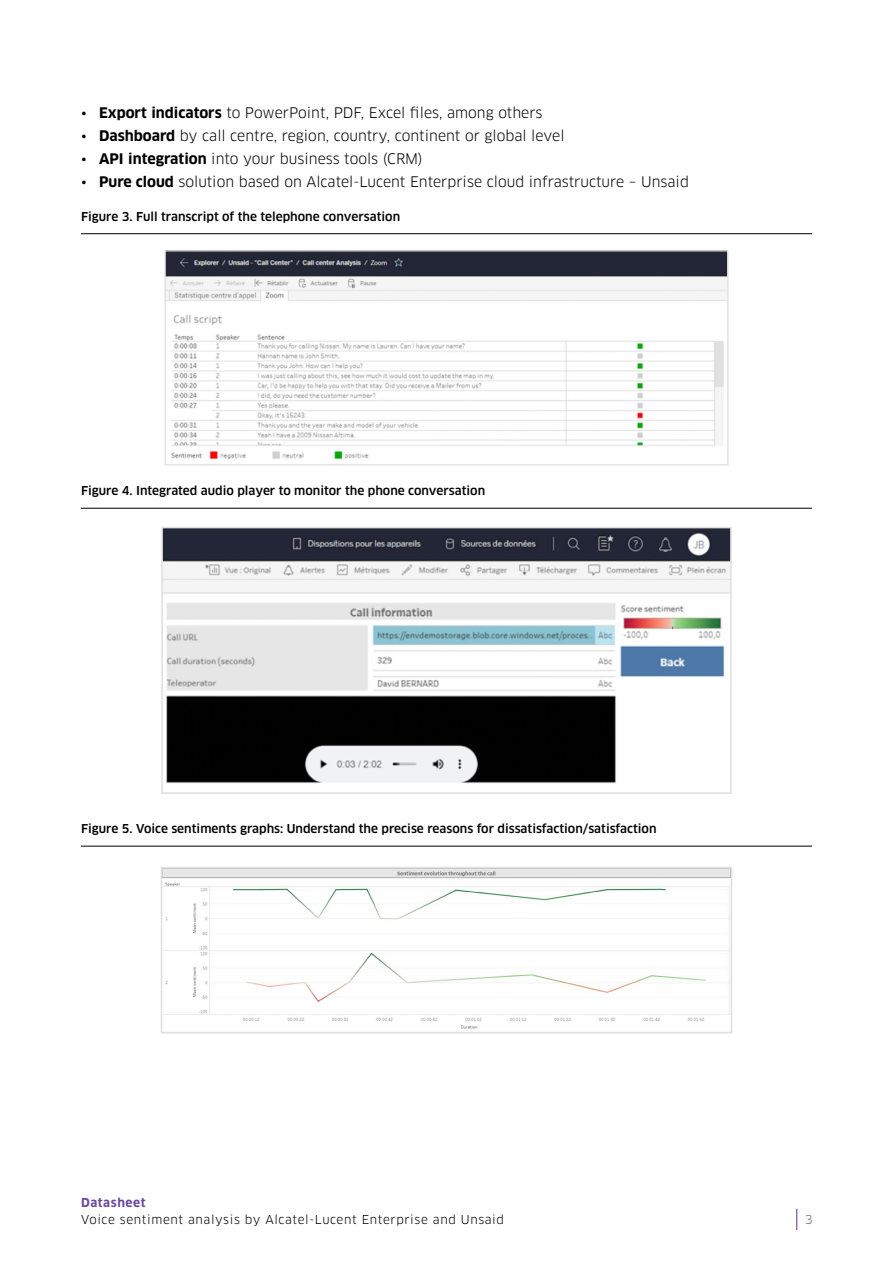
<style>
.page{position:relative;width:893px;height:1263px;background:#fff}
.page>*{position:absolute;margin:0;border:0;box-sizing:border-box;transform-origin:0 0}
.t1{font:14.25px "Clan OT";color:#000}
.t2{font:500 12px "Clan OT";color:#000}
.t3{font:12px "Clan OT";letter-spacing:.05em;color:#000}
.t4{font:700 12px "Clan OT";letter-spacing:.05em;color:#6b489d}
.t5{font:12px "Clan OT";color:#5f636a}
.s1{font-weight:700}
</style>
<div class="page">
<svg style="left:796px;top:1209px;width:1px;height:21px"></svg>
<hr style="left:81px;top:233px;width:731px;height:1px;background:#000">
<hr style="left:81px;top:508px;width:731px;height:1px;background:#000">
<hr style="left:81px;top:846px;width:731px;height:1px;background:#000">
<img style="left:166px;top:252px;width:560px;height:208px">
<div style="left:164px;top:250px;width:564px;height:215px;border:1px solid #dfe1df"></div>
<img style="left:164px;top:530px;width:565px;height:253px">
<div style="left:161px;top:527px;width:571px;height:267px;border:2px solid #dfe1df"></div>
<img style="left:164px;top:870px;width:565px;height:159px">
<div style="left:161px;top:867px;width:571px;height:166px;border:2px solid #dfe1df"></div>
<p class="t1" style="left:81px;top:104px;width:463px">• <span class="s1">Export indicators</span> to PowerPoint, PDF, Excel files, among others</p>
<p class="t1" style="left:81px;top:127px;width:485px">• <span class="s1">Dashboard</span> by call centre, region, country, continent or global level</p>
<p class="t1" style="left:81px;top:150px;width:343px">• <span class="s1">API integration</span> into your business tools (CRM)</p>
<p class="t1" style="left:81px;top:173px;width:609px">• <span class="s1">Pure cloud</span> solution based on Alcatel-Lucent Enterprise cloud infrastructure – Unsaid</p>
<p class="t2" style="left:81px;top:209px;width:321px">Figure 3. Full transcript of the telephone conversation</p>
<p class="t2" style="left:81px;top:484px;width:406px">Figure 4. Integrated audio player to monitor the phone conversation</p>
<p class="t2" style="left:81px;top:822px;width:577px">Figure 5. Voice sentiments graphs: Understand the precise reasons for dissatisfaction/satisfaction</p>
<p class="t4" style="left:81px;top:1196px;width:66px">Datasheet</p>
<p class="t3" style="left:81px;top:1212px;width:425px">Voice sentiment analysis by Alcatel-Lucent Enterprise and Unsaid</p>
<p class="t5" style="left:805px;top:1212px;width:9px">3</p>
</div>
